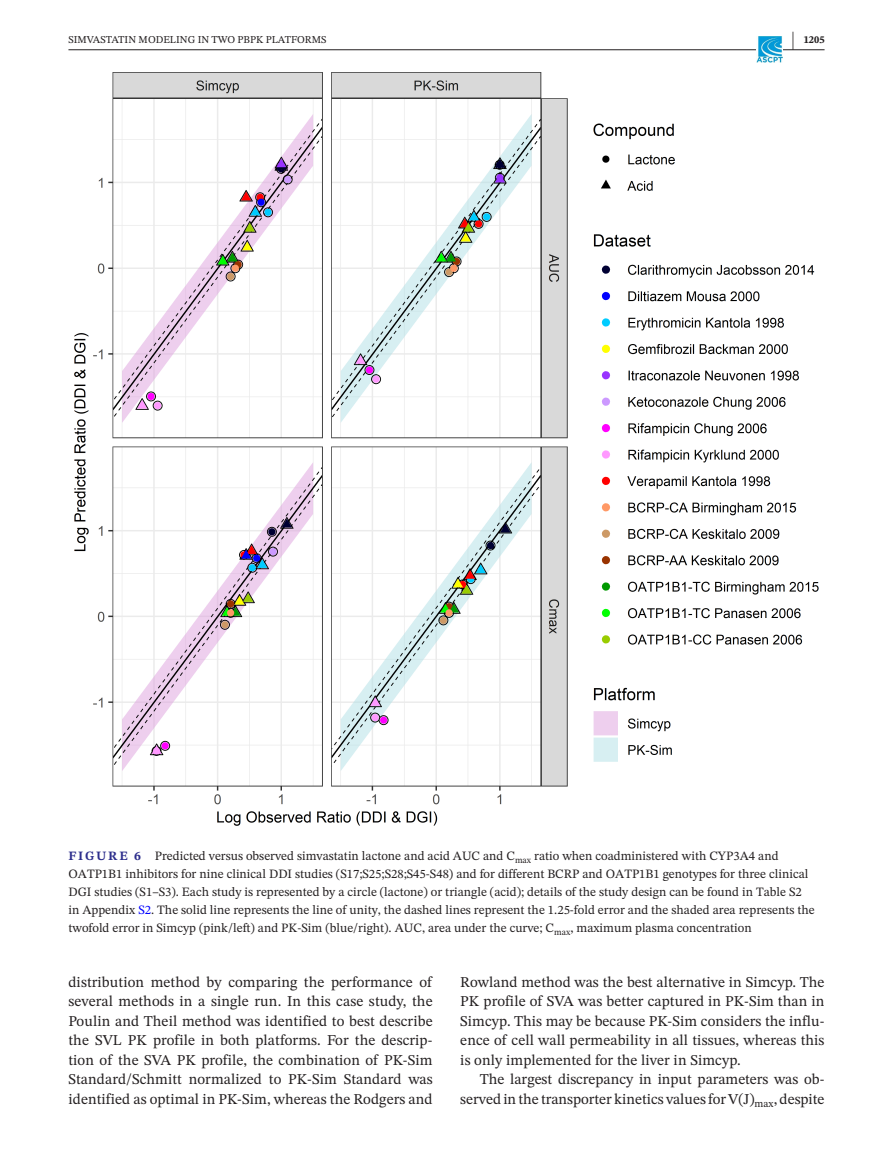
<style>
.page{position:relative;width:893px;height:1174px;background:#fff}
.page>*{position:absolute;margin:0;border:0;box-sizing:border-box;transform-origin:0 0}
.t1{font:700 21px "STIX Two Text";color:#231f20;scale:.42 1}
.t2{font:15px/19.5px "STIX Two Text";color:#231f20;text-align:justify}
.t3{font:12.75px/18px "STIX Two Text";color:#231f20}
.t4{font:10.5px "STIX Two Text";color:#231f20}
.t5{font:700 10.5px "STIX Two Text";color:#231f20}
.s1{font-weight:700;color:#2c2d8c}
.s2{color:#00f}
</style>
<div class="page">
<hr style="left:68px;top:49px;width:756px;height:1px;background:#231f20">
<img style="left:757px;top:37px;width:25px;height:25px">
<img style="left:74px;top:72px;width:745px;height:754px">
<h1 class="t1" style="left:792px;top:24px;width:8px">|</h1>
<p class="t4" style="left:68px;top:32px;width:260px">SIMVASTATIN MODELING IN TWO PBPK PLATFORMS</p>
<p class="t5" style="left:804px;top:32px;width:22px">1205</p>
<p class="t3" style="left:68px;top:846px;width:748px"><span class="s1">FIGURE 6</span> Predicted versus observed simvastatin lactone and acid AUC and C<sub>max</sub> ratio when coadministered with CYP3A4 and OATP1B1 inhibitors for nine clinical DDI studies (S17;S25;S28;S45-S48) and for different BCRP and OATP1B1 genotypes for three clinical DGI studies (S1–S3). Each study is represented by a circle (lactone) or triangle (acid); details of the study design can be found in Table S2 in Appendix <span class="s2">S2</span>. The solid line represents the line of unity, the dashed lines represent the 1.25-fold error and the shaded area represents the twofold error in Simcyp (pink/left) and PK-Sim (blue/right). AUC, area under the curve; C<sub>max</sub>, maximum plasma concentration</p>
<p class="t2" style="left:68px;top:972px;width:366px">distribution method by comparing the performance of several methods in a single run. In this case study, the Poulin and Theil method was identified to best describe the SVL PK profile in both platforms. For the descrip&shy;tion of the SVA PK profile, the combination of PK-Sim Standard/Schmitt normalized to PK-Sim Standard was identified as optimal in PK-Sim, whereas the Rodgers and</p>
<p class="t2" style="left:460px;top:972px;width:366px">Rowland method was the best alternative in Simcyp. The PK profile of SVA was better captured in PK-Sim than in Simcyp. This may be because PK-Sim considers the influ&shy;ence of cell wall permeability in all tissues, whereas this is only implemented for the liver in Simcyp.</p>
<p class="t2" style="left:460px;top:1069px;width:366px;text-align:right">The largest discrepancy in input parameters was ob&shy;served in the transporter kinetics values for V(J)<sub>max</sub>, despite</p>
</div>
